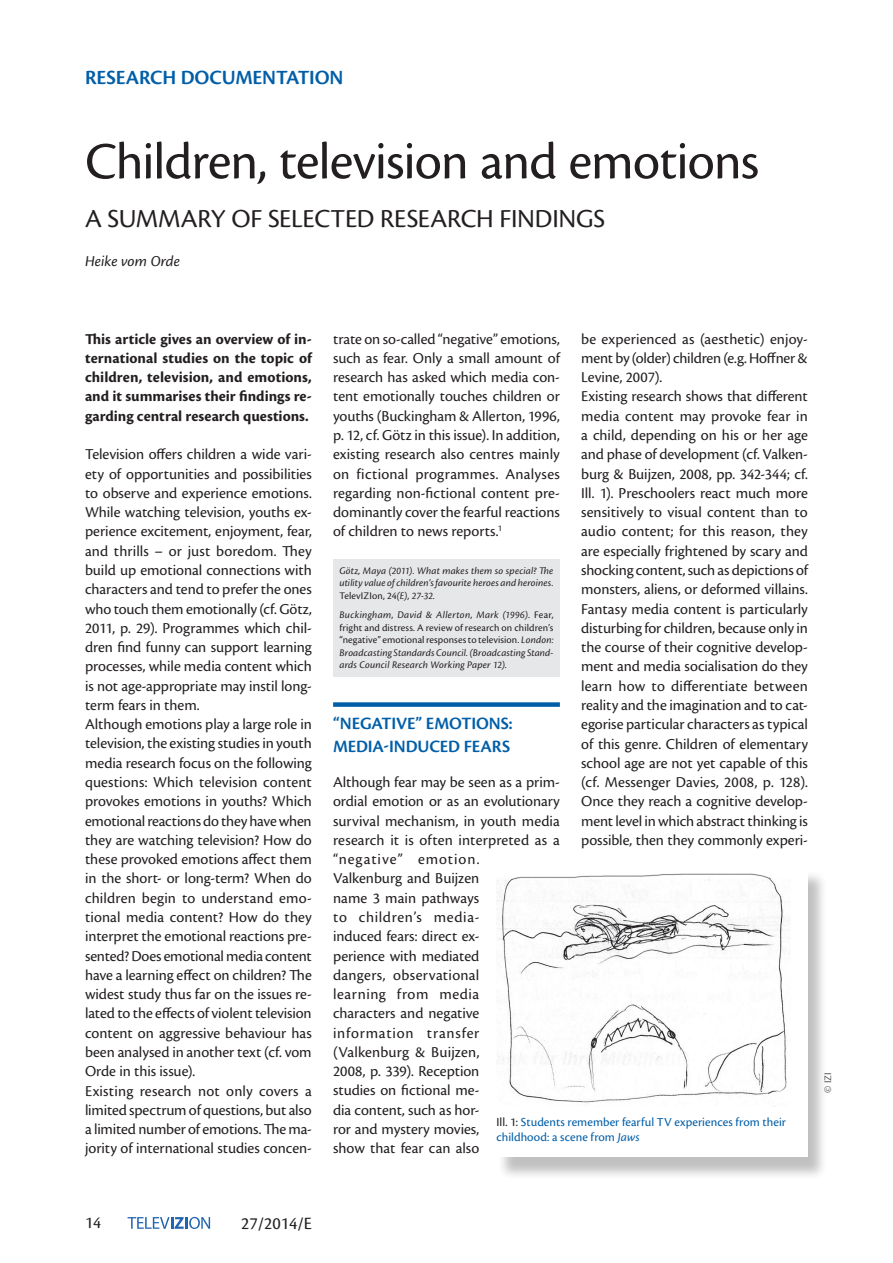
<style>
.page{position:relative;width:893px;height:1263px;background:#fff}
.page>*{position:absolute;margin:0;border:0;box-sizing:border-box;transform-origin:0 0}
.t1{font:54px "Cronos Pro";letter-spacing:-.015em;color:#231f20}
.t2{font:27px "Cronos Pro";letter-spacing:-.01em;color:#231f20}
.t3{font:600 21px "Cronos Pro";letter-spacing:-.005em;color:#005ea8}
.t4{font:600 18px "Cronos Pro";letter-spacing:-.005em;color:#005ea8}
.t5{font:18px "Cronos Pro";color:#231f20}
.t6{font:17.25px "Cronos Pro";color:#231f20}
.t7{font:15.75px/19.4px "Cronos Pro";letter-spacing:-.005em;color:#231f20}
.t8{font:700 15.75px/19.4px "Cronos Pro";color:#231f20;text-align:justify}
.t9{font:italic 15.75px "Cronos Pro";letter-spacing:.005em;color:#231f20}
.t10{font:12.75px/15.3px "Cronos Pro";letter-spacing:.005em;color:#005ea8}
.t11{font:italic 10.5px/12.6px "Cronos Pro";letter-spacing:.01em;color:#231f20;text-align:justify}
.t12{font:10.5px "Cronos Pro";color:#57585a}
.s1{font-style:normal}
.s2{color:#231f20}
.s3{font-style:italic}
</style>
<div class="page">
<svg style="left:128px;top:1217px;width:82px;height:12px"></svg>
<div style="left:496px;top:870px;width:330px;height:309px;background:#231f20;opacity:.28"></div>
<div style="left:496px;top:866px;width:312px;height:291px;background:#fff"></div>
<div style="left:333px;top:702px;width:227px;height:5px;background:#005ea8"></div>
<div style="left:333px;top:559px;width:227px;height:118px;background:#e6e7e9"></div>
<img style="left:496px;top:873px;width:294px;height:230px">
<h3 class="t3" style="left:85px;top:65px;width:260px">RESEARCH DOCUMENTATION</h3>
<h1 class="t1" style="left:85px;top:130px;width:675px">Children, television and emotions</h1>
<h2 class="t2" style="left:85px;top:203px;width:71px">A Summar</h2>
<h2 class="t2" style="left:211px;top:203px;width:83px">y of Selected</h2>
<h2 class="t2" style="left:380px;top:203px;width:29px">Research</h2>
<h2 class="t2" style="left:499px;top:203px;width:92px">Findings</h2>
<p class="t9" style="left:85px;top:253px;width:96px">Heike vom Orde</p>
<p class="t8" style="left:85px;top:329px;width:228px">This article gives an overview of in&shy;ternational studies on the topic of children, television, and emotions, and it summarises their findings re&shy;garding central research questions.</p>
<p class="t7" style="left:85px;top:445px;width:228px">Television offers children a wide vari&shy;ety of opportunities and possibilities to observe and experience emotions.<br>While watching television, youths ex&shy;perience excitement, enjoyment, fear, and thrills – or just boredom. They build up emotional connections with characters and tend to prefer the ones who touch them emotionally (cf. Götz, 2011, p. 29). Programmes which chil&shy;dren find funny can support learning processes, while media content which is not age-appropriate may instil long&shy;term fears in them.<br>Although emotions play a large role in television, the existing studies in youth media research focus on the following questions: Which television content provokes emotions in youths? Which emotional reactions do they have when they are watching television? How do these provoked emotions affect them in the short- or long-term? When do children begin to understand emo&shy;tional media content? How do they interpret the emotional reactions pre&shy;sented? Does emotional media content have a learning effect on children? The widest study thus far on the issues re&shy;lated to the effects of violent television content on aggressive behaviour has been analysed in another text (cf. vom Orde in this issue).<br>Existing research not only covers a limited spectrum of questions, but also a limited number of emotions. The ma&shy;jority of international studies concen-</p>
<p class="t7" style="left:581px;top:329px;width:228px">be experienced as (aesthetic) enjoy&shy;ment by (older) children (e.g. Hoffner &amp; Levine, 2007).<br>Existing research shows that different media content may provoke fear in a child, depending on his or her age and phase of development (cf. Valken&shy;burg &amp; Buijzen, 2008, pp. 342-344; cf.<br>Ill. 1). Preschoolers react much more sensitively to visual content than to audio content; for this reason, they are especially frightened by scary and shocking content, such as depictions of monsters, aliens, or deformed villains.<br>Fantasy media content is particularly disturbing for children, because only in the course of their cognitive develop&shy;ment and media socialisation do they learn how to differentiate between reality and the imagination and to cat&shy;egorise particular characters as typical of this genre. Children of elementary school age are not yet capable of this (cf. Messenger Davies, 2008, p. 128).<br>Once they reach a cognitive develop&shy;ment level in which abstract thinking is possible, then they commonly experi-</p>
<p class="t7" style="left:333px;top:329px;width:228px;text-align:justify">trate on so-called “negative” emotions, such as fear. Only a small amount of research has asked which media con&shy;tent emotionally touches children or youths (Buckingham &amp; Allerton, 1996, p. 12, cf. Götz in this issue). In addition, existing research also centres mainly on fictional programmes. Analyses regarding non-fictional content pre&shy;dominantly cover the fearful reactions of children to news reports.<sup>1</sup></p>
<p class="t11" style="left:339px;top:564px;width:216px">Götz, Maya (2011). What makes them so special? The utility value of children’s favourite heroes and heroines.<br><span class="s1">TelevIZIon, 24</span>(E), 27-32.</p>
<p class="t11" style="left:339px;top:609px;width:216px">Buckingham, David &amp; Allerton, Mark (1996). <span class="s1">Fear, fright and distress. A review of research on children’s “negative” emotional responses to television</span>. London:<br>Broadcasting Standards Council. (Broadcasting Stand&shy;ards Council Research Working Paper 12).</p>
<p class="t4" style="left:333px;top:713px;width:113px">“NEGATIVE” EMOTIONS</p>
<p class="t4" style="left:509px;top:713px;width:5px">:</p>
<p class="t4" style="left:333px;top:736px;width:25px">MEDIA</p>
<p class="t4" style="left:384px;top:736px;width:17px">-INDUCED</p>
<p class="t4" style="left:464px;top:736px;width:19px">FEARS</p>
<p class="t7" style="left:333px;top:772px;width:228px">Although fear may be seen as a prim&shy;ordial emotion or as an evolutionary survival mechanism, in youth media research it is often interpreted as a “negative” emotion.<br>Valkenburg and Buijzen<br>name 3 main pathways<br>to children’s media-<br>induced fears: direct ex-<br>perience with mediated<br>dangers, observational<br>learning from media<br>characters and negative information transfer<br>(Valkenburg &amp; Buijzen,<br>2008, p. 339). Reception<br>studies on fictional me-<br>dia content, such as hor-<br>ror and mystery movies,<br>show that fear can also</p>
<p class="t10" style="left:496px;top:1114px;width:291px"><span class="s2">Ill. 1:</span> Students remember fearful TV experiences from their childhood: a scene from <span class="s3">Jaws</span></p>
<p class="t12" style="left:822px;top:1092px;width:22px;rotate:-90deg">© IZI</p>
<p class="t6" style="left:85px;top:1213px;width:17px">14</p>
<p class="t5" style="left:241px;top:1213px;width:72px">27/2014/E</p>
</div>
